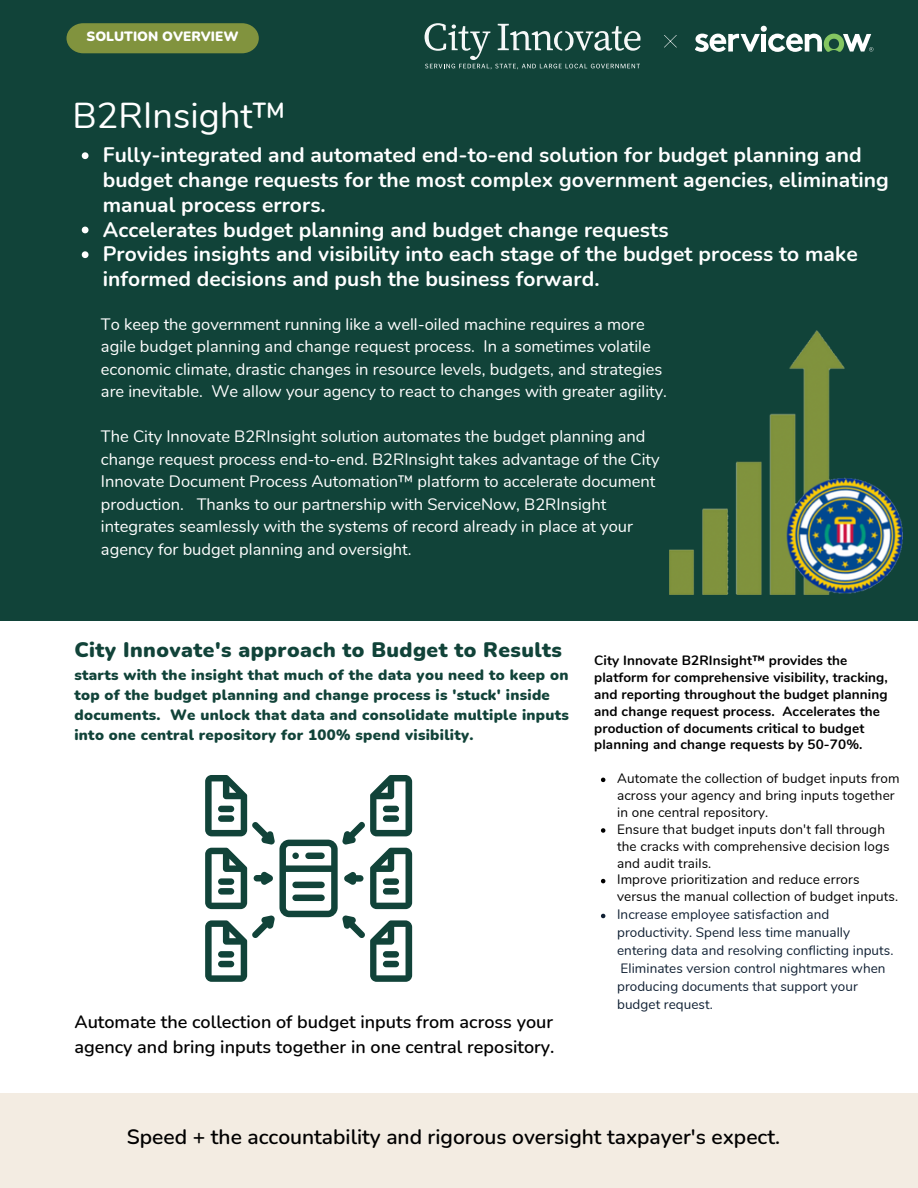
<style>
.page{position:relative;width:918px;height:1188px;background:#fff}
.page>*{position:absolute;margin:0;border:0;box-sizing:border-box;transform-origin:0 0}
.t1{font:36px "Nunito";color:#fff}
.t2{font:700 21px/24.8px "Nunito";color:#fff}
.t3{font:600 21px "Nunito";color:#000}
.t4{font:900 21px "Nunito";letter-spacing:.02em;color:#114339}
.t5{font:600 18px/24.8px "Nunito";color:#000}
.t6{font:16.5px/22.5px "Nunito";color:#fff}
.t7{font:900 15px/20.2px "Nunito";letter-spacing:.02em;color:#114339}
.t8{font:13.5px/16.8px "Nunito";letter-spacing:.01em;color:#000}
.t9{font:700 13.5px/16.8px "Nunito";letter-spacing:.01em;color:#000}
.t10{font:13.5px/18px "Nunito";letter-spacing:.005em;color:#102033}
.t11{font:900 13.5px "Nunito";color:#fff}
</style>
<div class="page">
<div style="left:0;top:1094px;width:918px;height:94px;background:#f3ece2"></div>
<div style="left:0;top:0;width:918px;height:621px;background:#114339"></div>
<svg style="left:425px;top:23px;width:216px;height:46px"></svg>
<svg style="left:695px;top:26px;width:178px;height:26px"></svg>
<svg style="left:664px;top:35px;width:12px;height:12px"></svg>
<svg style="left:67px;top:23px;width:192px;height:30px"></svg>
<img style="left:669px;top:330px;width:233px;height:264px">
<svg style="left:205px;top:775px;width:207px;height:207px"></svg>
<div style="left:383px;top:951px;width:16px;height:7px;background:#114339;border-radius:3px"></div>
<div style="left:383px;top:961px;width:16px;height:6px;background:#114339;border-radius:3px"></div>
<svg style="left:82px;top:152px;width:7px;height:7px"></svg>
<svg style="left:82px;top:227px;width:7px;height:6px"></svg>
<svg style="left:82px;top:251px;width:7px;height:7px"></svg>
<svg style="left:601px;top:778px;width:4px;height:4px"></svg>
<svg style="left:601px;top:828px;width:4px;height:5px"></svg>
<svg style="left:601px;top:879px;width:4px;height:4px"></svg>
<svg style="left:601px;top:914px;width:4px;height:4px"></svg>
<p class="t11" style="left:87px;top:28px;width:154px">SOLUTION OVERVIEW</p>
<p class="t1" style="left:73px;top:91px;width:215px">B2RInsight™</p>
<p class="t2" style="left:103px;top:143px;width:788px">Fully-integrated and automated end-to-end solution for budget planning and budget change requests for the most complex government agencies, eliminating manual process errors.</p>
<p class="t2" style="left:103px;top:217px;width:567px">Accelerates budget planning and budget change requests</p>
<p class="t2" style="left:103px;top:242px;width:756px">Provides insights and visibility into each stage of the budget process to make informed decisions and push the business forward.</p>
<p class="t6" style="left:101px;top:313px;width:568px">To keep the government running like a well-oiled machine requires a more agile budget planning and change request process. In a sometimes volatile economic climate, drastic changes in resource levels, budgets, and strategies are inevitable. We allow your agency to react to changes with greater agility.</p>
<p class="t6" style="left:101px;top:425px;width:560px">The City Innovate B2RInsight solution automates the budget planning and change request process end-to-end. B2RInsight takes advantage of the City Innovate Document Process Automation™ platform to accelerate document production. Thanks to our partnership with ServiceNow, B2RInsight integrates seamlessly with the systems of record already in place at your agency for budget planning and oversight.</p>
<p class="t4" style="left:74px;top:636px;width:489px">City Innovate's approach to Budget to Results</p>
<p class="t7" style="left:74px;top:665px;width:496px">starts with the insight that much of the data you need to keep on top of the budget planning and change process is 'stuck' inside documents. We unlock that data and consolidate multiple inputs into one central repository for 100% spend visibility.</p>
<p class="t5" style="left:74px;top:1010px;width:482px">Automate the collection of budget inputs from across your agency and bring inputs together in one central repository.</p>
<p class="t9" style="left:594px;top:652px;width:295px">City Innovate B2RInsight™ provides the platform for comprehensive visibility, tracking, and reporting throughout the budget planning and change request process. Accelerates the production of documents critical to budget planning and change requests by 50-70%.</p>
<p class="t8" style="left:617px;top:770px;width:284px">Automate the collection of budget inputs from across your agency and bring inputs together in one central repository.</p>
<p class="t8" style="left:617px;top:821px;width:274px">Ensure that budget inputs don't fall through the cracks with comprehensive decision logs and audit trails.</p>
<p class="t8" style="left:617px;top:872px;width:283px">Improve prioritization and reduce errors versus the manual collection of budget inputs.</p>
<p class="t10" style="left:617px;top:906px;width:278px">Increase employee satisfaction and productivity. Spend less time manually entering data and resolving conflicting inputs.<br>Eliminates version control nightmares when producing documents that support your budget request.</p>
<p class="t3" style="left:127px;top:1123px;width:655px">Speed + the accountability and rigorous oversight taxpayer's expect.</p>
</div>
